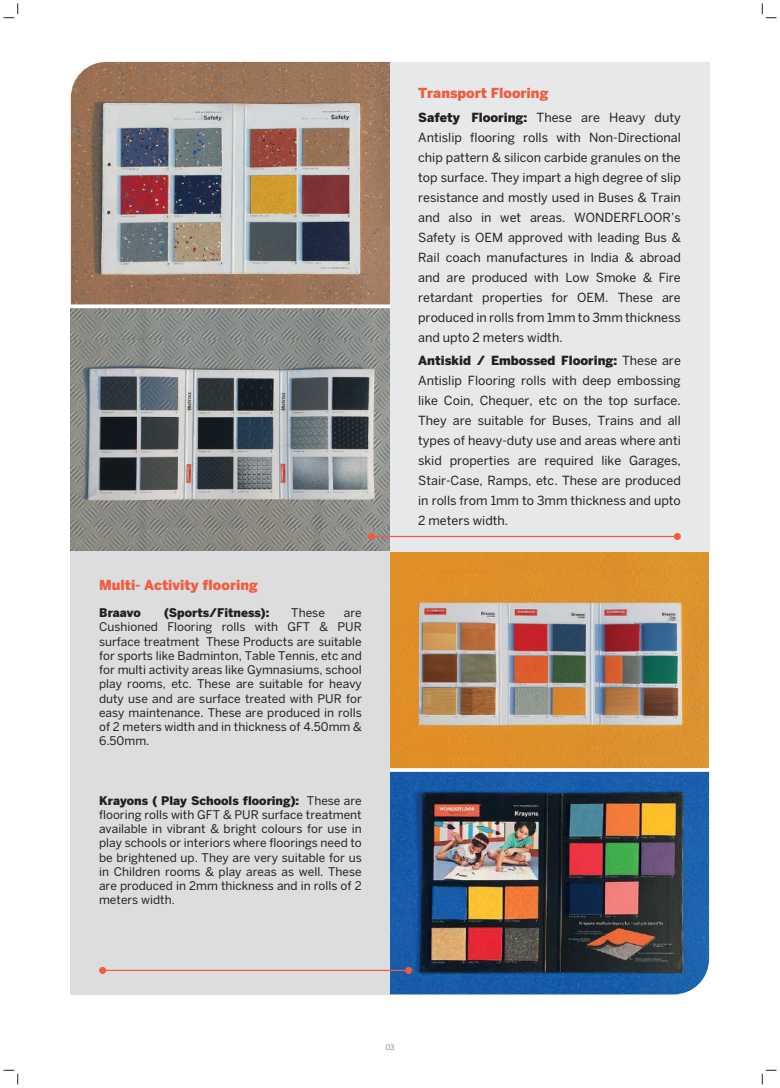
<style>
.page{position:relative;width:780px;height:1088px;background:#fff}
.page>*{position:absolute;margin:0;border:0;box-sizing:border-box;transform-origin:0 0}
.t1{font:900 13.75px "Benton Sans";color:#f15c3d}
.t2{font:12.5px/20px "Benton Sans";color:#231f20;text-align:justify}
.t3{font:11.88px/14.2px "Benton Sans";color:#231f20;text-align:justify}
.t4{font:900 11.88px "Benton Sans";color:#231f20}
.t5{font:7.5px "Benton Sans";color:#6d6e71}
.s1{font-weight:900}
</style>
<div class="page">
<img style="left:390px;top:551px;width:319px;height:443px">
<div style="left:71px;top:551px;width:319px;height:443px;background:#dcdddf"></div>
<img style="left:71px;top:62px;width:319px;height:489px">
<div style="left:390px;top:62px;width:319px;height:489px;background:#e7e8e9"></div>
<hr style="left:371px;top:536px;width:306px;height:1px;background:#f15c3d">
<div style="left:368px;top:533px;width:7px;height:7px;background:#f15c3d;border-radius:50%"></div>
<div style="left:673px;top:533px;width:8px;height:7px;background:#f15c3d;border-radius:50%"></div>
<hr style="left:102px;top:970px;width:306px;height:1px;background:#f15c3d">
<div style="left:99px;top:967px;width:7px;height:7px;background:#f15c3d;border-radius:50%"></div>
<div style="left:405px;top:967px;width:7px;height:7px;background:#f15c3d;border-radius:50%"></div>
<svg style="left:390px;top:768px;width:319px;height:4px"></svg>
<svg style="left:71px;top:304px;width:320px;height:4px"></svg>
<svg style="left:4px;top:3px;width:14px;height:15px"></svg>
<svg style="left:4px;top:1070px;width:14px;height:14px"></svg>
<svg style="left:762px;top:3px;width:14px;height:15px"></svg>
<svg style="left:762px;top:1070px;width:14px;height:14px"></svg>
<p class="t1" style="left:99px;top:577px;width:160px">Multi- Activity flooring</p>
<p class="t4" style="left:99px;top:605px;width:43px">Braavo</p>
<p class="t4" style="left:164px;top:605px;width:107px">(Sports/Fitness):</p>
<p class="t3" style="left:291px;top:605px;width:35px">These</p>
<p class="t3" style="left:99px;top:605px;width:264px;text-indent:245px">are Cushioned Flooring rolls with GFT &amp; PUR surface treatment These Products are suitable for sports like Badminton, Table Tennis, etc and for multi activity areas like Gymnasiums, school play rooms, etc. These are suitable for heavy duty use and are surface treated with PUR for easy maintenance. These are produced in rolls of 2 meters width and in thickness of 4.50mm &amp; 6.50mm.</p>
<p class="t3" style="left:99px;top:793px;width:264px"><span class="s1">Krayons ( Play Schools flooring):</span> These are flooring rolls with GFT &amp; PUR surface treatment available in vibrant &amp; bright colours for use in play schools or interiors where floorings need to be brightened up. They are very suitable for us in Children rooms &amp; play areas as well. These are produced in 2mm thickness and in rolls of 2 meters width.</p>
<p class="t1" style="left:418px;top:85px;width:132px">Transport Flooring</p>
<p class="t2" style="left:418px;top:107px;width:264px"><span class="s1">Safety Flooring:</span> These are Heavy duty Antislip flooring rolls with Non-Directional chip pattern &amp; silicon carbide granules on the top surface. They impart a high degree of slip resistance and mostly used in Buses &amp; Train and also in wet areas. WONDERFLOOR’s Safety is OEM approved with leading Bus &amp; Rail coach manufactures in India &amp; abroad and are produced with Low Smoke &amp; Fire retardant properties for OEM. These are produced in rolls from 1mm to 3mm thickness and upto 2 meters width.</p>
<p class="t2" style="left:418px;top:351px;width:264px"><span class="s1">Antiskid / Embossed Flooring:</span> These are Antislip Flooring rolls with deep embossing like Coin, Chequer, etc on the top surface.<br>They are suitable for Buses, Trains and all types of heavy-duty use and areas where anti skid properties are required like Garages, Stair-Case, Ramps, etc. These are produced in rolls from 1mm to 3mm thickness and upto 2 meters width.</p>
<p class="t5" style="left:385px;top:1043px;width:11px">03</p>
</div>
